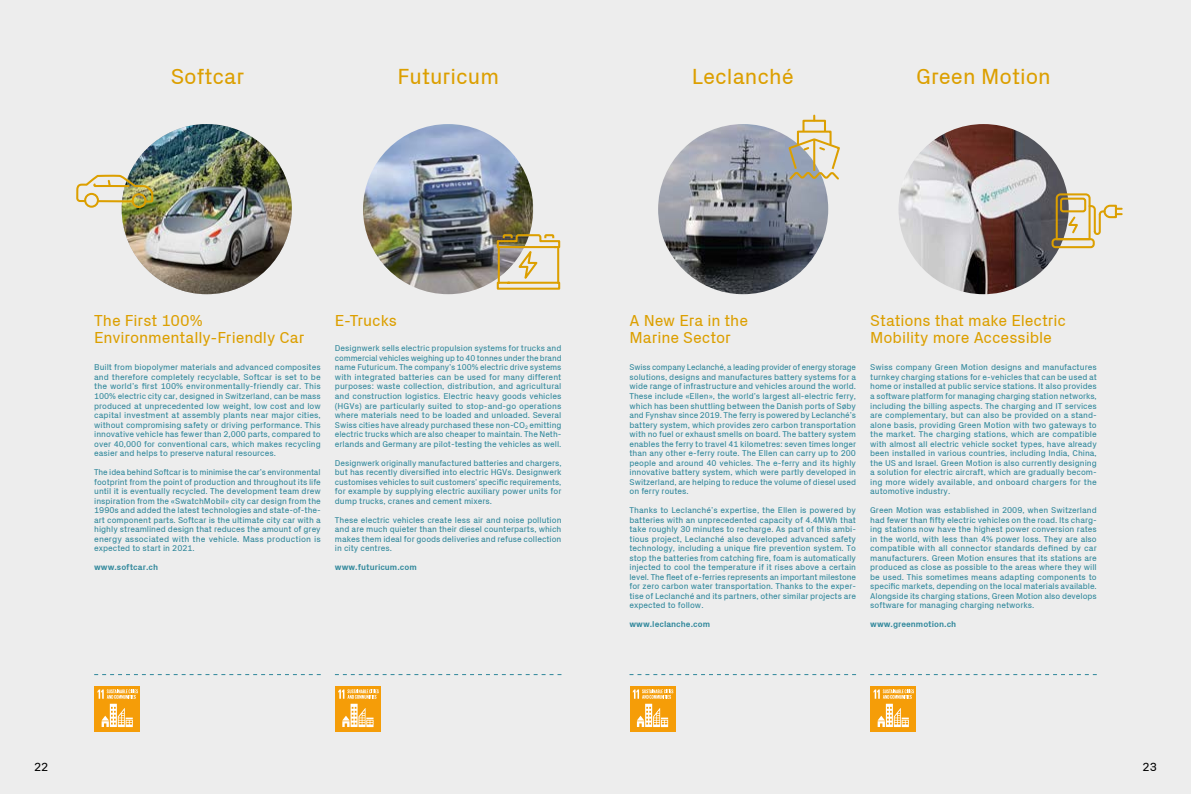
<style>
.page{position:relative;width:1191px;height:794px;background:#fff}
.page>*{position:absolute;margin:0;border:0;box-sizing:border-box;transform-origin:0 0}
.t1{font:22px "Px Grotesk";color:#dc9f00}
.t2{font:16px/17px "Px Grotesk";letter-spacing:-.005em;color:#dc9f00}
.t3{font:12px "Px Grotesk";color:#000}
.t4{font:8.5px/9.5px "Px Grotesk";color:#2d869a;text-align:justify}
.t5{font:8.5px/9.5px "Px Grotesk";color:#2d869a;text-align:justify;scale:.96 1}
.t6{font:700 8.5px "Px Grotesk";color:#2d869a}
</style>
<div class="page">
<div style="left:0;top:0;width:595px;height:794px;background:#ededed"></div>
<div style="left:595px;top:0;width:596px;height:794px;background:#ededed"></div>
<img style="left:122px;top:124px;width:170px;height:170px;border-radius:85px">
<img style="left:363px;top:124px;width:170px;height:170px;border-radius:84px">
<img style="left:898px;top:124px;width:170px;height:170px;border-radius:85px">
<img style="left:658px;top:124px;width:170px;height:170px">
<svg style="left:94px;top:674px;width:227px;height:1px"></svg>
<svg style="left:335px;top:674px;width:226px;height:1px"></svg>
<svg style="left:629px;top:674px;width:227px;height:1px"></svg>
<svg style="left:870px;top:674px;width:226px;height:1px"></svg>
<div style="left:94px;top:685px;width:46px;height:46px;background:#f59d08"></div>
<svg style="left:97px;top:689px;width:41px;height:38px"></svg>
<div style="left:335px;top:685px;width:46px;height:46px;background:#f59d08"></div>
<svg style="left:338px;top:689px;width:41px;height:38px"></svg>
<div style="left:629px;top:685px;width:46px;height:46px;background:#f59d08"></div>
<svg style="left:633px;top:689px;width:40px;height:38px"></svg>
<div style="left:870px;top:685px;width:46px;height:46px;background:#f59d08"></div>
<svg style="left:873px;top:689px;width:41px;height:38px"></svg>
<div style="left:132px;top:193px;width:14px;height:15px;border:2px solid #dc9f00;border-radius:50%"></div>
<div style="left:84px;top:193px;width:15px;height:15px;border:2px solid #dc9f00;border-radius:50%"></div>
<img style="left:76px;top:174px;width:78px;height:29px">
<div style="left:797px;top:131px;width:34px;height:15px;border:2px solid #dc9f00"></div>
<div style="left:802px;top:120px;width:24px;height:13px;border:2px solid #dc9f00"></div>
<svg style="left:787px;top:137px;width:53px;height:44px"></svg>
<div style="left:1051px;top:238px;width:43px;height:10px;border:2px solid #dc9f00;border-radius:3px"></div>
<svg style="left:1054px;top:192px;width:67px;height:49px"></svg>
<svg style="left:496px;top:233px;width:65px;height:57px"></svg>
<h1 class="t1" style="left:171px;top:64px;width:75px">Softcar</h1>
<h1 class="t1" style="left:397px;top:64px;width:103px">Futuricum</h1>
<h1 class="t1" style="left:692px;top:64px;width:103px">Leclanché</h1>
<h1 class="t1" style="left:916px;top:64px;width:136px">Green Motion</h1>
<h2 class="t2" style="left:94px;top:312px;width:212px">The First 100%<br>Environmentally-Friendly Car</h2>
<p class="t4" style="left:94px;top:363px;width:228px">Built from biopolymer materials and advanced composites and therefore completely recyclable, Softcar is set to be the world’s first 100% environmentally-friendly car. This 100% electric city car, designed in Switzerland, can be mass produced at unprecedented low weight, low cost and low capital investment at assembly plants near major cities, without compromising safety or driving performance. This innovative vehicle has fewer than 2,000 parts, compared to over 40,000 for conventional cars, which makes recycling easier and helps to preserve natural resources.</p>
<p class="t4" style="left:94px;top:467px;width:228px">The idea behind Softcar is to minimise the car’s environmental footprint from the point of production and throughout its life until it is eventually recycled. The development team drew inspiration from the «SwatchMobil» city car design from the 1990s and added the latest technologies and state-of-the&shy;art component parts. Softcar is the ultimate city car with a highly streamlined design that reduces the amount of grey energy associated with the vehicle. Mass production is expected to start in 2021.</p>
<p class="t6" style="left:94px;top:562px;width:65px">www.softcar.ch</p>
<h2 class="t2" style="left:335px;top:312px;width:63px">E-Trucks</h2>
<p class="t4" style="left:335px;top:344px;width:228px">Designwerk sells electric propulsion systems for trucks and commercial vehicles weighing up to 40 tonnes under the brand name Futuricum. The company’s 100% electric drive systems with integrated batteries can be used for many different purposes: waste collection, distribution, and agricultural and construction logistics. Electric heavy goods vehicles (HGVs) are particularly suited to stop-and-go operations where materials need to be loaded and unloaded. Several Swiss cities have already purchased these non-CO<sub>2</sub> emitting electric trucks which are also cheaper to maintain. The Neth&shy;erlands and Germany are pilot-testing the vehicles as well.</p>
<p class="t4" style="left:335px;top:458px;width:228px">Designwerk originally manufactured batteries and chargers, but has recently diversified into electric HGVs. Designwerk customises vehicles to suit customers’ specific requirements, for example by supplying electric auxiliary power units for dump trucks, cranes and cement mixers.</p>
<p class="t4" style="left:335px;top:515px;width:228px">These electric vehicles create less air and noise pollution and are much quieter than their diesel counterparts, which makes them ideal for goods deliveries and refuse collection in city centres.</p>
<p class="t6" style="left:335px;top:562px;width:83px">www.futuricum.com</p>
<h2 class="t2" style="left:629px;top:312px;width:120px">A New Era in the<br>Marine Sector</h2>
<p class="t5" style="left:629px;top:363px;width:237px">Swiss company Leclanché, a leading provider of energy storage solutions, designs and manufactures battery systems for a wide range of infrastructure and vehicles around the world.<br>These include «Ellen», the world’s largest all-electric ferry, which has been shuttling between the Danish ports of Søby and Fynshav since 2019. The ferry is powered by Leclanché’s battery system, which provides zero carbon transportation with no fuel or exhaust smells on board. The battery system enables the ferry to travel 41 kilometres: seven times longer than any other e-ferry route. The Ellen can carry up to 200 people and around 40 vehicles. The e-ferry and its highly innovative battery system, which were partly developed in Switzerland, are helping to reduce the volume of diesel used on ferry routes.</p>
<p class="t4" style="left:629px;top:505px;width:228px">Thanks to Leclanché’s expertise, the Ellen is powered by batteries with an unprecedented capacity of 4.4MWh that take roughly 30 minutes to recharge. As part of this ambi&shy;tious project, Leclanché also developed advanced safety technology, including a unique fire prevention system. To stop the batteries from catching fire, foam is automatically injected to cool the temperature if it rises above a certain level. The fleet of e-ferries represents an important milestone for zero carbon water transportation. Thanks to the exper&shy;tise of Leclanché and its partners, other similar projects are expected to follow.</p>
<p class="t6" style="left:629px;top:619px;width:82px">www.leclanche.com</p>
<h2 class="t2" style="left:870px;top:312px;width:197px">Stations that make Electric<br>Mobility more Accessible</h2>
<p class="t4" style="left:870px;top:363px;width:228px">Swiss company Green Motion designs and manufactures turnkey charging stations for e-vehicles that can be used at home or installed at public service stations. It also provides a software platform for managing charging station networks, including the billing aspects. The charging and IT services are complementary, but can also be provided on a stand&shy;alone basis, providing Green Motion with two gateways to the market. The charging stations, which are compatible with almost all electric vehicle socket types, have already been installed in various countries, including India, China, the US and Israel. Green Motion is also currently designing a solution for electric aircraft, which are gradually becom&shy;ing more widely available, and onboard chargers for the automotive industry.</p>
<p class="t4" style="left:870px;top:505px;width:228px">Green Motion was established in 2009, when Switzerland had fewer than fifty electric vehicles on the road. Its charg&shy;ing stations now have the highest power conversion rates in the world, with less than 4% power loss. They are also compatible with all connector standards defined by car manufacturers. Green Motion ensures that its stations are produced as close as possible to the areas where they will be used. This sometimes means adapting components to specific markets, depending on the local materials available.<br>Alongside its charging stations, Green Motion also develops software for managing charging networks.</p>
<p class="t6" style="left:870px;top:619px;width:88px">www.greenmotion.ch</p>
<h3 class="t3" style="left:34px;top:759px;width:16px">22</h3>
<h3 class="t3" style="left:1142px;top:759px;width:16px">23</h3>
</div>
